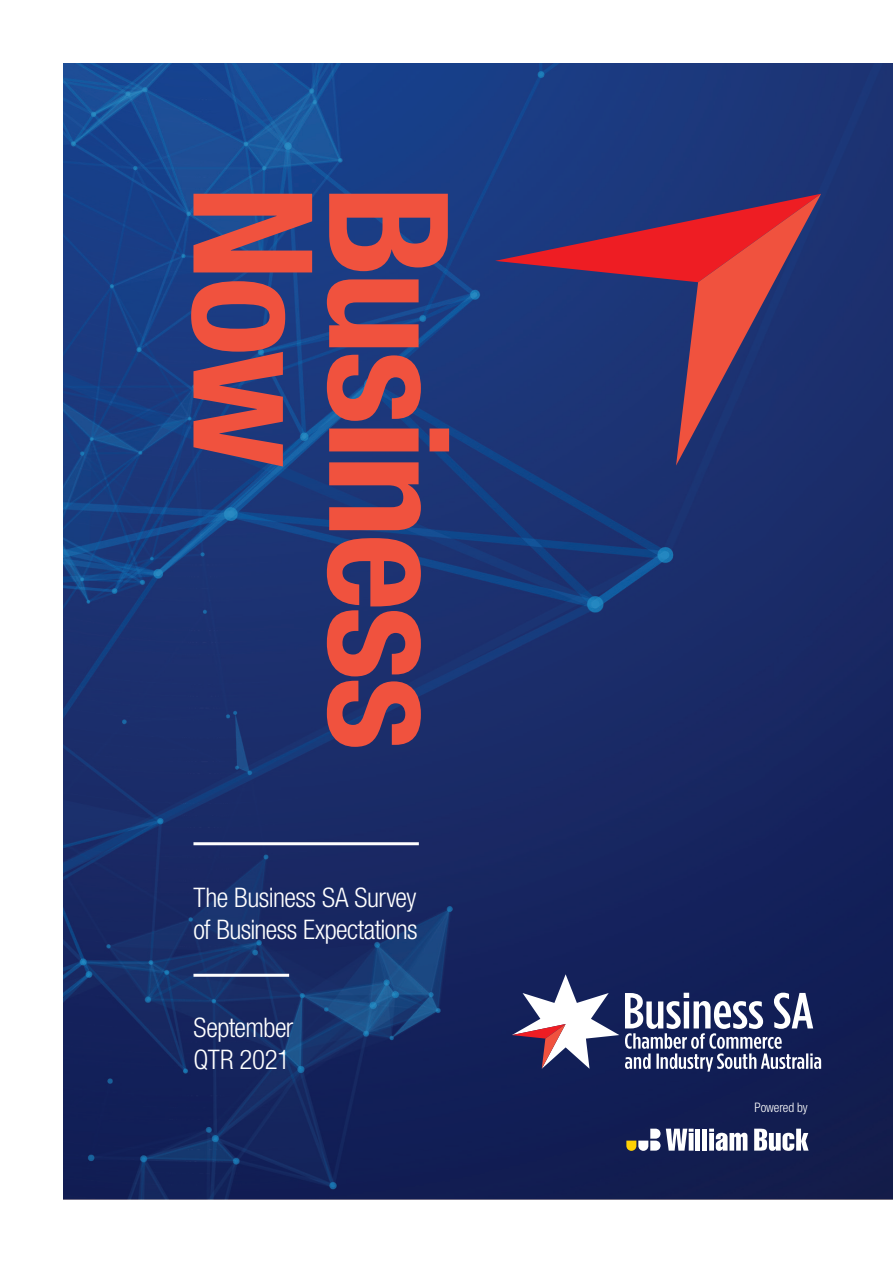
<style>
.page{position:relative;width:893px;height:1263px;background:#fff}
.page>*{position:absolute;margin:0;border:0;box-sizing:border-box;transform-origin:0 0}
.t1{font:700 condensed 166.2px "Helvetica Neue LT Std";letter-spacing:-.025em;color:#f0523e}
.t2{font:300 condensed 27px/32.4px "Helvetica Neue LT Std";letter-spacing:-.02em;color:#fff}
.t3{font:300 condensed 13.05px "Helvetica Neue LT Std";letter-spacing:-.005em;color:#fff}
</style>
<div class="page">
<img style="left:64px;top:64px;width:829px;height:1135px">
<svg style="left:512px;top:974px;width:107px;height:95px"></svg>
<svg style="left:625px;top:993px;width:196px;height:78px"></svg>
<hr style="left:193px;top:842px;width:226px;height:3px;background:#fff">
<hr style="left:193px;top:974px;width:96px;height:3px;background:#fff">
<svg style="left:495px;top:194px;width:326px;height:272px;background:#4c3566"></svg>
<svg style="left:754px;top:1129px;width:55px;height:22px"></svg>
<svg style="left:666px;top:1129px;width:28px;height:21px"></svg>
<div style="left:695px;top:1129px;width:5px;height:21px;background:#fff"></div>
<div style="left:702px;top:1129px;width:5px;height:21px;background:#fff"></div>
<svg style="left:709px;top:1129px;width:38px;height:22px"></svg>
<svg style="left:626px;top:1129px;width:34px;height:22px"></svg>
<p class="t1" style="left:353px;top:185px;width:284px;rotate:90deg">Now</p>
<p class="t1" style="left:489px;top:185px;width:567px;rotate:90deg">Business</p>
<p class="t2" style="left:193px;top:881px;width:226px">The Business SA Survey of Business Expectations</p>
<p class="t2" style="left:193px;top:1011px;width:101px">September<br>QTR 2021</p>
<p class="t3" style="left:754px;top:1100px;width:55px">Powered by</p>
</div>
